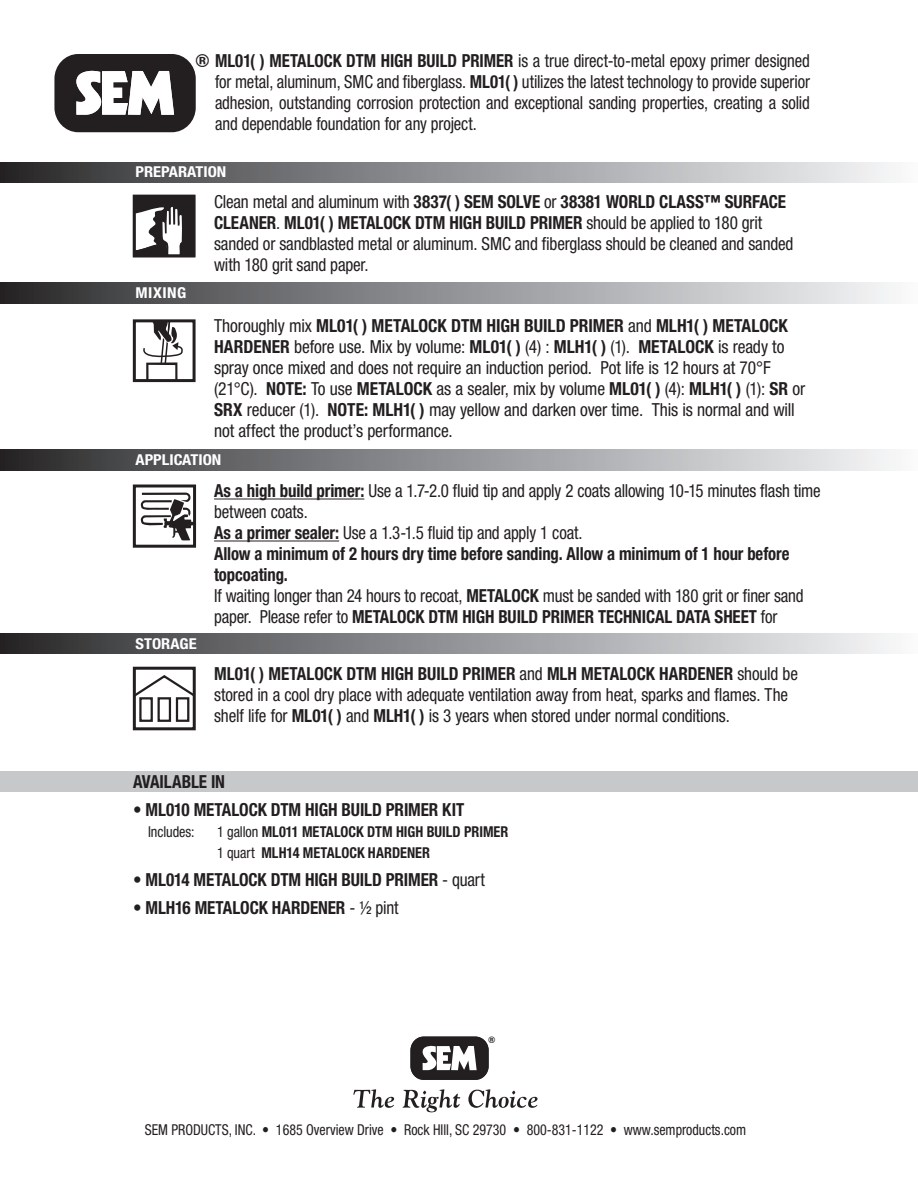
<style>
.page{position:relative;width:918px;height:1188px;background:#fff}
.page>*{position:absolute;margin:0;border:0;box-sizing:border-box;transform-origin:0 0}
.t1{font:condensed 18px/21px "Helvetica Neue LT Std";letter-spacing:-.01em;color:#231f20;scale:.95 1}
.t2{font:condensed 18px/21px "Helvetica Neue LT Std";letter-spacing:-.01em;color:#231f20}
.t3{font:condensed 18px/21px "Helvetica Neue LT Std";letter-spacing:-.01em;color:#231f20;scale:.94 1}
.t4{font:condensed 18px/21px "Helvetica Neue LT Std";letter-spacing:-.01em;color:#231f20;text-align:justify;scale:.93 1}
.t5{font:700 condensed 18px "Helvetica Neue LT Std";letter-spacing:-.005em;color:#231f20;scale:.95 1}
.t6{font:condensed 15px "Helvetica Neue LT Std";color:#231f20;scale:.93 1}
.t7{font:700 condensed 15px/21px "Helvetica Neue LT Std";color:#231f20;scale:.95 1}
.t8{font:700 condensed 15px "Helvetica Neue LT Std";color:#fff;scale:1.1 1}
.t9{font:condensed 15px "Helvetica Neue LT Std";color:#231f20;scale:.95 1}
.t10{font:700 9px "Helvetica";color:#231f20}
.s1{font-family:"Helvetica";font-weight:700;font-stretch:normal}
.s2{font-weight:700}
.s3{font-weight:400}
</style>
<div class="page">
<div style="left:0;top:772px;width:918px;height:20px;background:#c7c8ca"></div>
<div style="left:0;top:162px;width:918px;height:21px;background:linear-gradient(to right,#2c2c2f,#f9fafd)"></div>
<div style="left:134px;top:196px;width:60px;height:60px;background:#231f20"></div>
<svg style="left:137px;top:207px;width:45px;height:46px"></svg>
<div style="left:133px;top:195px;width:62px;height:62px;border:3px solid #231f20"></div>
<div style="left:54px;top:54px;width:142px;height:78px;background:#231f20;border-radius:24px"></div>
<svg style="left:76px;top:71px;width:98px;height:44px"></svg>
<div style="left:0;top:633px;width:918px;height:21px;background:linear-gradient(to right,#2c2c2f,#f9fafd)"></div>
<svg style="left:132px;top:674px;width:60px;height:25px"></svg>
<div style="left:158px;top:697px;width:13px;height:25px;border:2px solid #231f20"></div>
<div style="left:139px;top:697px;width:14px;height:25px;border:2px solid #231f20"></div>
<div style="left:176px;top:697px;width:13px;height:25px;border:2px solid #231f20"></div>
<div style="left:133px;top:667px;width:63px;height:63px;border:3px solid #231f20"></div>
<div style="left:0;top:283px;width:918px;height:20px;background:linear-gradient(to right,#2c2c2f,#f9fafd)"></div>
<svg style="left:143px;top:323px;width:40px;height:55px"></svg>
<div style="left:133px;top:319px;width:63px;height:63px;border:3px solid #231f20"></div>
<div style="left:0;top:450px;width:918px;height:20px;background:linear-gradient(to right,#2c2c2f,#f9fafd)"></div>
<div style="left:133px;top:484px;width:63px;height:64px;border:3px solid #231f20"></div>
<svg style="left:141px;top:493px;width:53px;height:48px"></svg>
<hr style="left:214px;top:499px;width:150px;height:1px;background:#231f20">
<hr style="left:214px;top:541px;width:125px;height:1px;background:#231f20">
<svg style="left:353px;top:1089px;width:41px;height:19px"></svg>
<svg style="left:403px;top:1089px;width:57px;height:23px"></svg>
<svg style="left:468px;top:1089px;width:70px;height:19px"></svg>
<div style="left:410px;top:1037px;width:79px;height:43px;background:#231f20;border-radius:13px"></div>
<svg style="left:423px;top:1046px;width:54px;height:24px"></svg>
<p class="t4" style="left:215px;top:50px;width:641px;text-indent:-19px"><span class="s1">®</span> <span class="s2">ML01( ) METALOCK DTM HIGH BUILD PRIMER</span> is a true direct-to-metal epoxy primer designed for metal, aluminum, SMC and fiberglass. <span class="s2">ML01( )</span> utilizes the latest technology to provide superior adhesion, outstanding corrosion protection and exceptional sanding properties, creating a solid and dependable foundation for any project.</p>
<p class="t8" style="left:136px;top:163px;width:84px">PREPARATION</p>
<p class="t1" style="left:214px;top:191px;width:611px">Clean metal and aluminum with <span class="s2">3837( ) SEM SOLVE</span> or <span class="s2">38381 WORLD CLASS™ SURFACE CLEANER</span>. <span class="s2">ML01( ) METALOCK DTM HIGH BUILD PRIMER</span> should be applied to 180 grit sanded or sandblasted metal or aluminum. SMC and fiberglass should be cleaned and sanded with 180 grit sand paper.</p>
<p class="t8" style="left:136px;top:283px;width:48px">MIXING</p>
<p class="t2" style="left:214px;top:315px;width:593px">Thoroughly mix <span class="s2">ML01( ) METALOCK DTM HIGH BUILD PRIMER</span> and <span class="s2">MLH1( ) METALOCK HARDENER</span> before use. Mix by volume: <span class="s2">ML01( )</span> (4) : <span class="s2">MLH1( )</span> (1). <span class="s2">METALOCK</span> is ready to spray once mixed and does not require an induction period. Pot life is 12 hours at 70°F (21°C). <span class="s2">NOTE:</span> To use <span class="s2">METALOCK</span> as a sealer, mix by volume <span class="s2">ML01( )</span> (4): <span class="s2">MLH1( )</span> (1): <span class="s2">SR</span> or <span class="s2">SRX</span> reducer (1). <span class="s2">NOTE: MLH1( )</span> may yellow and darken over time. This is normal and will not affect the product’s performance.</p>
<p class="t8" style="left:136px;top:451px;width:80px">APPLICATION</p>
<p class="t3" style="left:214px;top:480px;width:647px"><span class="s2">As a high build primer:</span> Use a 1.7-2.0 fluid tip and apply 2 coats allowing 10-15 minutes flash time between coats.<br><span class="s2">As a primer sealer:</span> Use a 1.3-1.5 fluid tip and apply 1 coat.<br><span class="s2">Allow a minimum of 2 hours dry time before sanding. Allow a minimum of 1 hour before topcoating.<br></span>If waiting longer than 24 hours to recoat, <span class="s2">METALOCK</span> must be sanded with 180 grit or finer sand paper. Please refer to <span class="s2">METALOCK DTM HIGH BUILD PRIMER TECHNICAL DATA SHEET</span> for</p>
<p class="t8" style="left:136px;top:634px;width:57px">STORAGE</p>
<p class="t1" style="left:214px;top:663px;width:616px"><span class="s2">ML01( ) METALOCK DTM HIGH BUILD PRIMER</span> and <span class="s2">MLH METALOCK HARDENER</span> should be stored in a cool dry place with adequate ventilation away from heat, sparks and flames. The shelf life for <span class="s2">ML01( )</span> and <span class="s2">MLH1( )</span> is 3 years when stored under normal conditions.</p>
<p class="t5" style="left:133px;top:771px;width:98px">AVAILABLE IN</p>
<p class="t5" style="left:133px;top:799px;width:350px">• ML010 METALOCK DTM HIGH BUILD PRIMER KIT</p>
<p class="t9" style="left:148px;top:823px;width:50px">Includes:</p>
<p class="t7" style="left:217px;top:821px;width:308px"><span class="s3">1 gallon</span> ML011 METALOCK DTM HIGH BUILD PRIMER<br><span class="s3">1 quart</span> MLH14 METALOCK HARDENER</p>
<p class="t5" style="left:133px;top:869px;width:372px">• ML014 METALOCK DTM HIGH BUILD PRIMER <span class="s3">- quart</span></p>
<p class="t5" style="left:133px;top:896px;width:281px">• MLH16 METALOCK HARDENER <span class="s3">- ½ pint</span></p>
<p class="t10" style="left:489px;top:1032px;width:8px">®</p>
<p class="t6" style="left:145px;top:1121px;width:648px">SEM PRODUCTS, INC. • 1685 Overview Drive • Rock HIll, SC 29730 • 800-831-1122 • www.semproducts.com</p>
</div>
